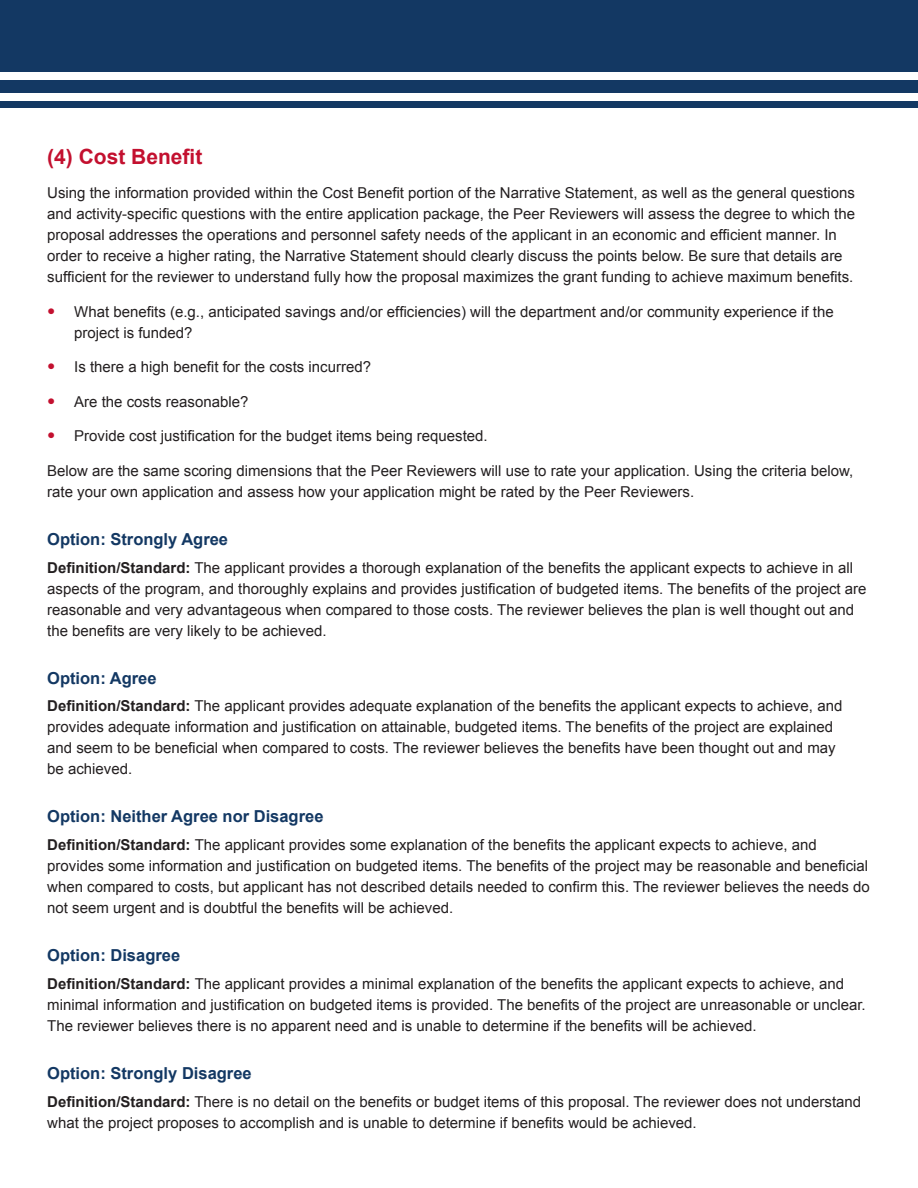
<style>
.page{position:relative;width:918px;height:1188px;background:#fff}
.page>*{position:absolute;margin:0;border:0;box-sizing:border-box;transform-origin:0 0}
.t1{font:700 21px "Arial";color:#c3102f}
.t2{font:700 16.5px "Arial";color:#133863}
.t3{font:15px/21px "Arial";color:#231f20}
.s1{font-family:"Frutiger LT Std";font-stretch:condensed;font-size:16.5px;color:#c3102f}
.s2{font-weight:700}
</style>
<div class="page">
<div style="left:0;top:101px;width:918px;height:6px;background:#133863"></div>
<div style="left:0;top:81px;width:918px;height:12px;background:#133863"></div>
<div style="left:0;top:0;width:918px;height:72px;background:#133863"></div>
<p class="t1" style="left:47px;top:143px;width:157px">(4) Cost Benefit</p>
<p class="t3" style="left:47px;top:183px;width:809px">Using the information provided within the Cost Benefit portion of the Narrative Statement, as well as the general questions and activity-specific questions with the entire application package, the Peer Reviewers will assess the degree to which the proposal addresses the operations and personnel safety needs of the applicant in an economic and efficient manner. In order to receive a higher rating, the Narrative Statement should clearly discuss the points below. Be sure that details are sufficient for the reviewer to understand fully how the proposal maximizes the grant funding to achieve maximum benefits.</p>
<p class="t3" style="left:74px;top:301px;width:761px;text-indent:-27px"><span class="s1">•</span> What benefits (e.g., anticipated savings and/or efficiencies) will the department and/or community experience if the project is funded?</p>
<p class="t3" style="left:47px;top:357px;width:325px"><span class="s1">•</span> Is there a high benefit for the costs incurred?</p>
<p class="t3" style="left:47px;top:391px;width:203px"><span class="s1">•</span> Are the costs reasonable?</p>
<p class="t3" style="left:47px;top:426px;width:442px"><span class="s1">•</span> Provide cost justification for the budget items being requested.</p>
<p class="t3" style="left:47px;top:460px;width:808px">Below are the same scoring dimensions that the Peer Reviewers will use to rate your application. Using the criteria below, rate your own application and assess how your application might be rated by the Peer Reviewers.</p>
<p class="t2" style="left:47px;top:528px;width:182px">Option: Strongly Agree</p>
<p class="t3" style="left:47px;top:557px;width:821px"><span class="s2">Definition/Standard:</span> The applicant provides a thorough explanation of the benefits the applicant expects to achieve in all aspects of the program, and thoroughly explains and provides justification of budgeted items. The benefits of the project are reasonable and very advantageous when compared to those costs. The reviewer believes the plan is well thought out and the benefits are very likely to be achieved.</p>
<p class="t2" style="left:47px;top:667px;width:111px">Option: Agree</p>
<p class="t3" style="left:47px;top:696px;width:797px"><span class="s2">Definition/Standard:</span> The applicant provides adequate explanation of the benefits the applicant expects to achieve, and provides adequate information and justification on attainable, budgeted items. The benefits of the project are explained and seem to be beneficial when compared to costs. The reviewer believes the benefits have been thought out and may be achieved.</p>
<p class="t2" style="left:47px;top:806px;width:278px">Option: Neither Agree nor Disagree</p>
<p class="t3" style="left:47px;top:834px;width:824px"><span class="s2">Definition/Standard:</span> The applicant provides some explanation of the benefits the applicant expects to achieve, and provides some information and justification on budgeted items. The benefits of the project may be reasonable and beneficial when compared to costs, but applicant has not described details needed to confirm this. The reviewer believes the needs do not seem urgent and is doubtful the benefits will be achieved.</p>
<p class="t2" style="left:47px;top:944px;width:134px">Option: Disagree</p>
<p class="t3" style="left:47px;top:973px;width:820px"><span class="s2">Definition/Standard:</span> The applicant provides a minimal explanation of the benefits the applicant expects to achieve, and minimal information and justification on budgeted items is provided. The benefits of the project are unreasonable or unclear.<br>The reviewer believes there is no apparent need and is unable to determine if the benefits will be achieved.</p>
<p class="t2" style="left:47px;top:1062px;width:206px">Option: Strongly Disagree</p>
<p class="t3" style="left:47px;top:1091px;width:815px"><span class="s2">Definition/Standard:</span> There is no detail on the benefits or budget items of this proposal. The reviewer does not understand what the project proposes to accomplish and is unable to determine if benefits would be achieved.</p>
</div>
